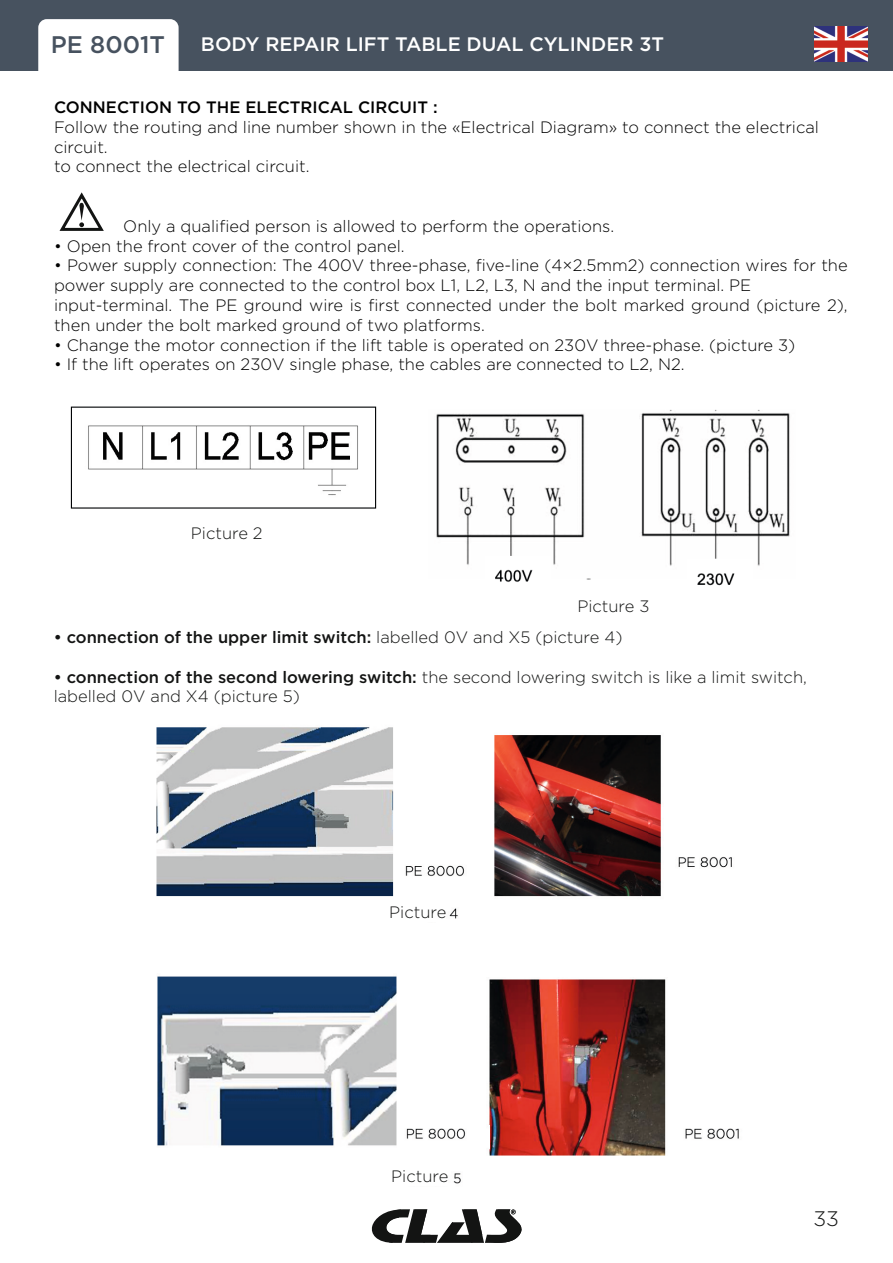
<style>
.page{position:relative;width:893px;height:1263px;background:#fff}
.page>*{position:absolute;margin:0;border:0;box-sizing:border-box;transform-origin:0 0}
.t1{font:500 27px "Gotham";color:#47525f}
.t2{font:500 24px "Gotham";color:#47525f}
.t3{font:22.5px "Gotham";color:#fff}
.t4{font:300 21px "Gotham";color:#131413}
.t5{font:500 19.5px "Gotham";color:#fff}
.t6{font:300 16.5px/19.8px "Gotham";color:#000}
.t7{font:300 16.5px/19.8px "Gotham";color:#131413}
.t8{font:500 16.5px "Gotham";color:#131413}
.t9{font:500 16.5px "Gotham";color:#000}
.s1{font-weight:300}
.s2{font-weight:500}
</style>
<div class="page">
<div style="left:0;top:0;width:893px;height:71px;background:#47525f"></div>
<div style="left:38px;top:19px;width:141px;height:70px;background:#fff;border-radius:9px"></div>
<svg style="left:371px;top:1209px;width:151px;height:34px"></svg>
<svg style="left:59px;top:192px;width:45px;height:39px"></svg>
<img style="left:88px;top:425px;width:270px;height:71px">
<img style="left:436px;top:409px;width:354px;height:177px">
<img style="left:156px;top:727px;width:583px;height:457px">
<div style="left:401px;top:905px;width:45px;height:17px;background:#fff"></div>
<div style="left:403px;top:1169px;width:45px;height:17px;background:#fff"></div>
<h1 class="t1" style="left:52px;top:27px;width:113px">PE 6001</h1>
<h3 class="t3" style="left:201px;top:31px;width:436px">MOVABLE ELECTRO HYDRAULIC LIFT</h3>
<h2 class="t2" style="left:51px;top:29px;width:116px">PE 8001T</h2>
<p class="t5" style="left:201px;top:32px;width:465px">BODY REPAIR LIFT TABLE DUAL CYLINDER 3T</p>
<p class="t9" style="left:54px;top:96px;width:385px">CONNECTION TO THE ELECTRICAL CIRCUIT :</p>
<p class="t6" style="left:54px;top:117px;width:767px">Follow the routing and line number shown in the «Electrical Diagram» to connect the electrical circuit.<br>to connect the electrical circuit.</p>
<p class="t6" style="left:123px;top:216px;width:492px">Only a qualified person is allowed to perform the operations.</p>
<p class="t6" style="left:54px;top:235px;width:352px">• Open the front cover of the control panel.</p>
<p class="t6" style="left:54px;top:255px;width:795px">• Power supply connection: The 400V three-phase, five-line (4×2.5mm2) connection wires for the power supply are connected to the control box L1, L2, L3, N and the input terminal. PE input-terminal. The PE ground wire is first connected under the bolt marked ground (picture 2), then under the bolt marked ground of two platforms.</p>
<p class="t6" style="left:54px;top:334px;width:743px">• Change the motor connection if the lift table is operated on 230V three-phase. (picture 3)</p>
<p class="t6" style="left:54px;top:354px;width:632px">• If the lift operates on 230V single phase, the cables are connected to L2, N2.</p>
<p class="t7" style="left:191px;top:523px;width:73px">Picture 2</p>
<p class="t7" style="left:577px;top:596px;width:74px">Picture 3</p>
<p class="t8" style="left:54px;top:626px;width:570px">• connection of the upper limit switch: <span class="s1">labelled 0V and X5 (picture 4)</span></p>
<p class="t7" style="left:54px;top:666px;width:755px"><span class="s2">• connection of the second lowering switch:</span> the second lowering switch is like a limit switch, labelled 0V and X4 (picture 5)</p>
<p class="t7" style="left:389px;top:901px;width:59px">Picture</p>
<p class="t7" style="left:391px;top:1166px;width:59px">Picture</p>
<p class="t4" style="left:813px;top:1205px;width:27px">33</p>
</div>
